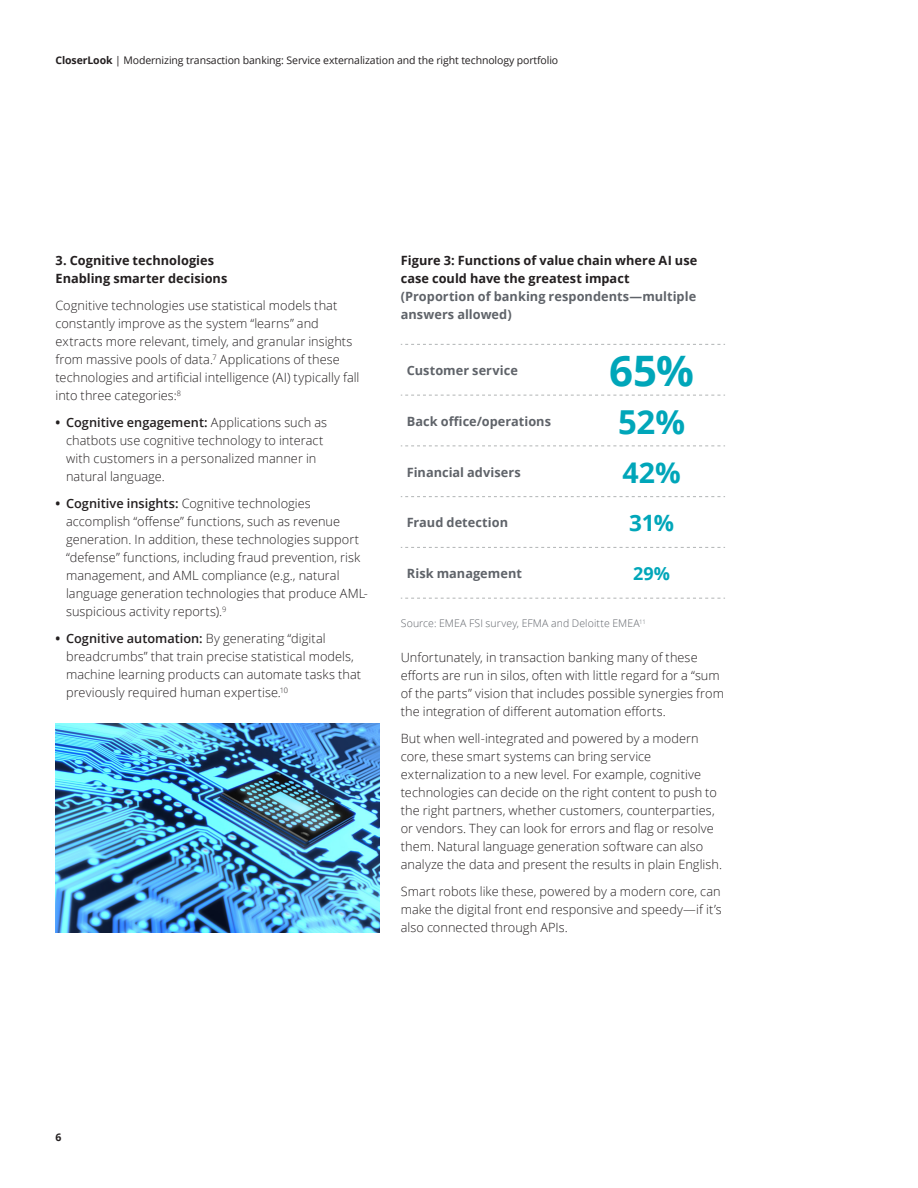
<style>
.page{position:relative;width:918px;height:1188px;background:#fff}
.page>*{position:absolute;margin:0;border:0;box-sizing:border-box;transform-origin:0 0}
.Story_heading_bold{font:700 42px "Open Sans";color:#00a6b9}
.Story_heading_bold-2{font:700 33px "Open Sans";color:#00a6b9}
.Story_heading_bold-3{font:700 28.5px "Open Sans";color:#00a6b9}
.Story_heading_bold-4{font:700 22.5px "Open Sans";color:#00a6b9}
.Story_heading_bold-5{font:700 18px "Open Sans";color:#00a6b9}
.Body_copy__8_5_12pt{font:300 12.75px/18px "Open Sans";letter-spacing:.005em;color:#231f20}
.Chart_Table_heading{font:700 12.75px/18px "Open Sans";color:#231f20}
.Subhead_C__8_5pt_12p{font:700 12.75px "Open Sans";letter-spacing:.005em;color:#5f6369}
.Subhead_B__8_5_12pt{font:700 12.75px/18px "Open Sans";letter-spacing:.005em;color:#231f20}
.t1{font:10.5px "Open Sans";letter-spacing:-.01em;color:#231f20}
.Footnote__7_9_5pt{font:300 10.5px "Open Sans";letter-spacing:.01em;color:#5f6369}
.t2{font:700 10.5px "Open Sans";color:#231f20}
.s1{font-weight:700}
.s2{font-weight:600}
.s3{color:#5f6369}
</style>
<div class="page">
<img style="left:56px;top:723px;width:323px;height:210px">
<svg style="left:401px;top:344px;width:324px;height:1px"></svg>
<svg style="left:401px;top:395px;width:324px;height:1px"></svg>
<svg style="left:401px;top:446px;width:324px;height:1px"></svg>
<svg style="left:401px;top:496px;width:324px;height:1px"></svg>
<svg style="left:401px;top:547px;width:324px;height:1px"></svg>
<svg style="left:401px;top:598px;width:324px;height:1px"></svg>
<p class="t1" style="left:56px;top:53px;width:504px"><span class="s1">CloserLook</span> | Modernizing transaction banking: Service externalization and the right technology portfolio</p>
<p class="Subhead_B__8_5_12pt" style="left:56px;top:251px;width:173px">3. Cognitive technologies<br>Enabling smarter decisions</p>
<p class="Body_copy__8_5_12pt" style="left:56px;top:296px;width:306px">Cognitive technologies use statistical models that constantly improve as the system “learns” and extracts more relevant, timely, and granular insights from massive pools of data.<sup>7</sup> Applications of these technologies and artificial intelligence (AI) typically fall into three categories:<sup>8</sup></p>
<p class="Body_copy__8_5_12pt" style="left:66px;top:413px;width:263px;text-indent:-11px"><span class="s1">•</span> <span class="s2">Cognitive engagement:</span> Applications such as chatbots use cognitive technology to interact with customers in a personalized manner in natural language.</p>
<p class="Body_copy__8_5_12pt" style="left:66px;top:494px;width:303px;text-indent:-11px"><span class="s1">•</span> <span class="s2">Cognitive insights:</span> Cognitive technologies accomplish “offense” functions, such as revenue generation. In addition, these technologies support “defense” functions, including fraud prevention, risk management, and AML compliance (e.g., natural language generation technologies that produce AML&shy;suspicious activity reports).<sup>9</sup></p>
<p class="Body_copy__8_5_12pt" style="left:66px;top:629px;width:297px;text-indent:-11px"><span class="s1">•</span> <span class="s2">Cognitive automation:</span> By generating “digital breadcrumbs” that train precise statistical models, machine learning products can automate tasks that previously required human expertise.<sup>10</sup></p>
<p class="Chart_Table_heading" style="left:401px;top:251px;width:298px">Figure 3: Functions of value chain where AI use case could have the greatest impact <span class="s3">(Proportion of banking respondents—multiple answers allowed)</span></p>
<p class="Subhead_C__8_5pt_12p" style="left:407px;top:361px;width:113px">Customer service</p>
<p class="Story_heading_bold" style="left:609px;top:341px;width:86px">65%</p>
<p class="Subhead_C__8_5pt_12p" style="left:407px;top:412px;width:146px">Back office/operations</p>
<p class="Story_heading_bold-2" style="left:618px;top:398px;width:69px">52%</p>
<p class="Subhead_C__8_5pt_12p" style="left:407px;top:463px;width:116px">Financial advisers</p>
<p class="Story_heading_bold-3" style="left:622px;top:452px;width:60px">42%</p>
<p class="Subhead_C__8_5pt_12p" style="left:407px;top:514px;width:103px">Fraud detection</p>
<p class="Story_heading_bold-4" style="left:629px;top:507px;width:46px">31%</p>
<p class="Subhead_C__8_5pt_12p" style="left:407px;top:564px;width:117px">Risk management</p>
<p class="Story_heading_bold-5" style="left:633px;top:561px;width:39px">29%</p>
<p class="Footnote__7_9_5pt" style="left:401px;top:616px;width:247px">Source: EMEA FSI survey, EFMA and Deloitte EMEA<sup>11</sup></p>
<p class="Body_copy__8_5_12pt" style="left:401px;top:648px;width:325px">Unfortunately, in transaction banking many of these efforts are run in silos, often with little regard for a “sum of the parts” vision that includes possible synergies from the integration of different automation efforts.</p>
<p class="Body_copy__8_5_12pt" style="left:401px;top:729px;width:323px">But when well-integrated and powered by a modern core, these smart systems can bring service externalization to a new level. For example, cognitive technologies can decide on the right content to push to the right partners, whether customers, counterparties, or vendors. They can look for errors and flag or resolve them. Natural language generation software can also analyze the data and present the results in plain English.</p>
<p class="Body_copy__8_5_12pt" style="left:401px;top:882px;width:323px;text-align:justify">Smart robots like these, powered by a modern core, can make the digital front end responsive and speedy—if it’s also connected through APIs.</p>
<p class="t2" style="left:56px;top:1129px;width:7px">6</p>
</div>
